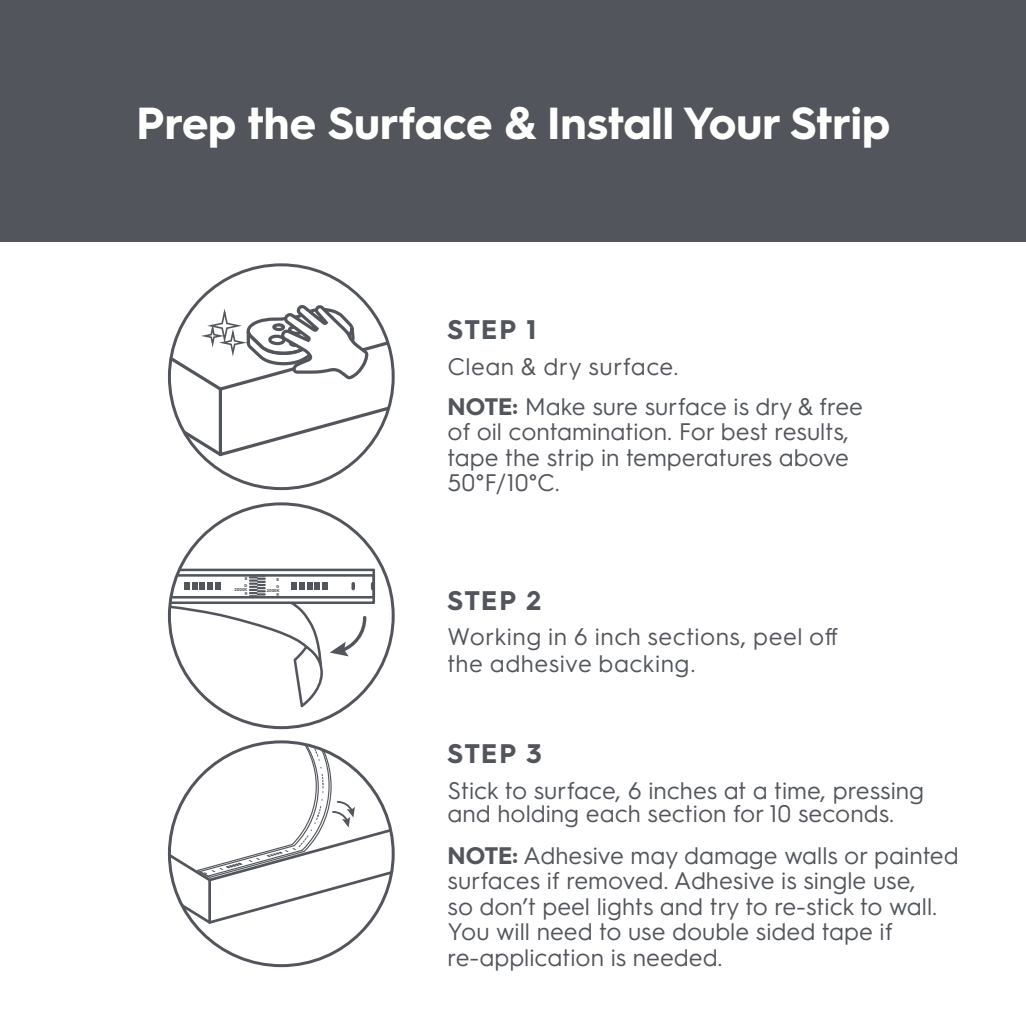
<style>
.page{position:relative;width:1026px;height:1026px;background:#fff}
.page>*{position:absolute;margin:0;border:0;box-sizing:border-box;transform-origin:0 0}
.t1{font:700 45px "Hurme Geometric Sans 3";color:#fff}
.t2{font:700 27px "Hurme Geometric Sans 3";letter-spacing:.065em;color:#52555b}
.t3{font:24px/25.5px "Hurme Geometric Sans 3";color:#52555b}
.t4{font:24px/27px "Hurme Geometric Sans 3";letter-spacing:.02em;color:#52555b}
.t5{font:700 4.2px "Hurme Geometric Sans 3";color:#52555b}
.s1{font-weight:700}
</style>
<div class="page">
<div style="left:0;top:0;width:1026px;height:242px;background:#52555b"></div>
<svg style="left:168px;top:740px;width:227px;height:227px"></svg>
<svg style="left:168px;top:502px;width:227px;height:227px"></svg>
<svg style="left:168px;top:263px;width:227px;height:227px"></svg>
<h1 class="t1" style="left:137px;top:92px;width:755px">Prep the Surface &amp; Install Your Strip</h1>
<p class="t2" style="left:447px;top:311px;width:90px">STEP 1</p>
<p class="t4" style="left:447px;top:351px;width:233px">Clean &amp; dry surface.</p>
<p class="t3" style="left:448px;top:392px;width:417px"><span class="s1">NOTE:</span> Make sure surface is dry &amp; free of oil contamination. For best results, tape the strip in temperatures above<br>50°F/10°C.</p>
<p class="t5" style="left:245px;top:575px;width:4px">B</p>
<p class="t5" style="left:245px;top:590px;width:4px">R</p>
<p class="t5" style="left:244px;top:582px;width:5px">G</p>
<p class="t5" style="left:235px;top:587px;width:14px">2000K</p>
<p class="t5" style="left:277px;top:576px;width:4px">B</p>
<p class="t5" style="left:276px;top:592px;width:4px">R</p>
<p class="t5" style="left:276px;top:584px;width:5px">G</p>
<p class="t5" style="left:267px;top:588px;width:14px">2000K</p>
<p class="t2" style="left:447px;top:581px;width:95px">STEP 2</p>
<p class="t4" style="left:447px;top:622px;width:392px">Working in 6 inch sections, peel off the adhesive backing.</p>
<p class="t2" style="left:447px;top:735px;width:96px">STEP 3</p>
<p class="t3" style="left:447px;top:777px;width:478px;line-height:23.7px">Stick to surface, 6 inches at a time, pressing and holding each section for 10 seconds.</p>
<p class="t3" style="left:448px;top:841px;width:513px"><span class="s1">NOTE:</span> Adhesive may damage walls or painted surfaces if removed. Adhesive is single use,<br>so don’t peel lights and try to re-stick to wall.<br>You will need to use double sided tape if re-application is needed.</p>
</div>
